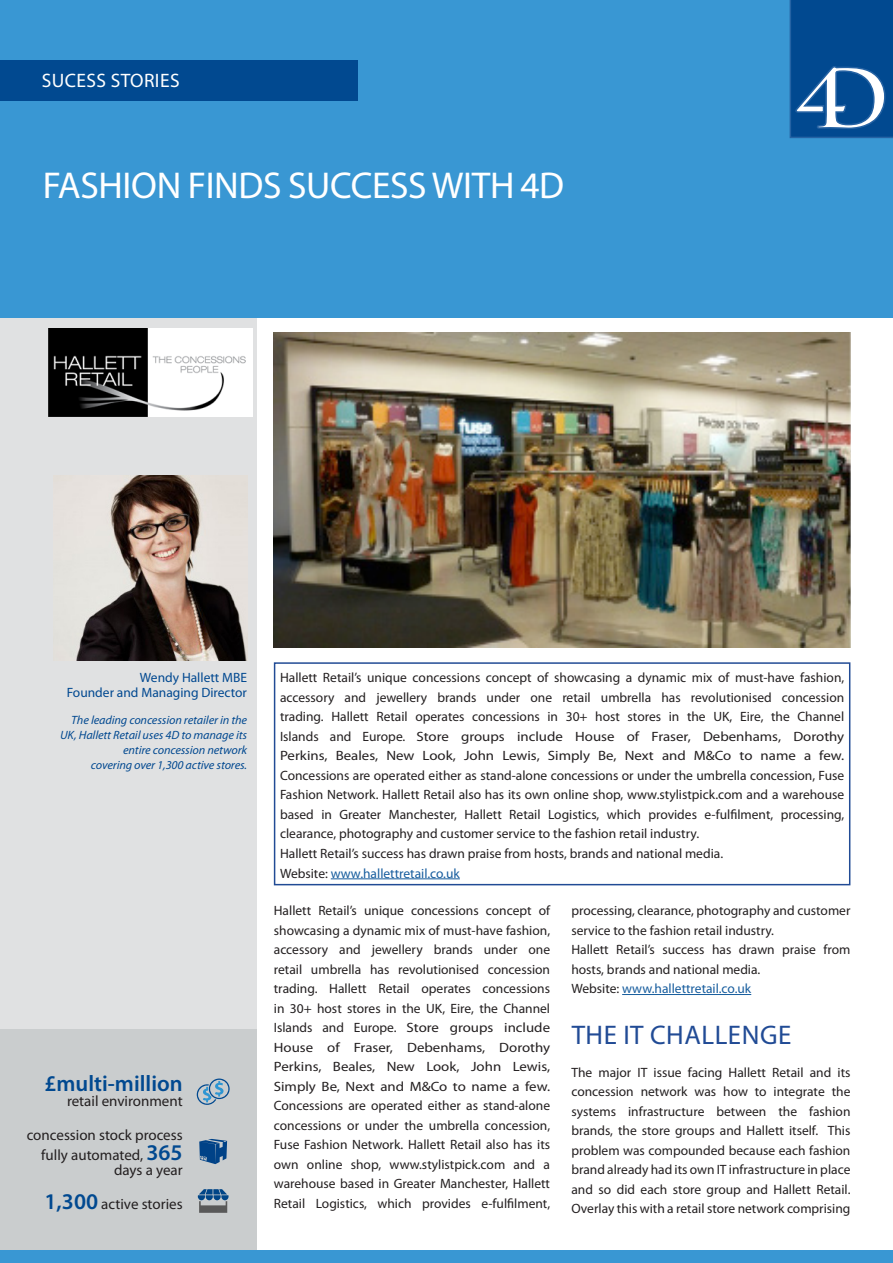
<style>
.page{position:relative;width:893px;height:1263px;background:#fff}
.page>*{position:absolute;margin:0;border:0;box-sizing:border-box;transform-origin:0 0}
.t1{font:37.5px "Myriad Pro";letter-spacing:-.01em;color:#fff}
.Titre{font:27px "Myriad Pro";letter-spacing:.02em;color:#214b95}
.PARAGRAPHE{font:600 22.5px "Myriad Pro";color:#014990}
.t2{font:19.5px "Myriad Pro";letter-spacing:.02em;color:#fff}
.PARAGRAPHE-2{font:15px/19.5px "Myriad Pro";color:#231f20;text-align:right}
.PARAGRAPHE-3{font:13.5px/19.5px "Myriad Pro";color:#231f20;text-align:justify}
.PARAGRAPHE-4{font:13.5px "Myriad Pro";color:#175d9e}
.legende{font:13.5px/15px "Myriad Pro";color:#014890;text-align:right}
.legende-2{font:italic 12px/15px "Myriad Pro";color:#014890;text-align:right}
.s1{color:#231f20}
.s2{font-weight:600;font-size:22.5px;color:#014990}
</style>
<div class="page">
<div style="left:0;top:1250px;width:893px;height:13px;background:#3997d3"></div>
<div style="left:0;top:1028px;width:257px;height:221px;background:#cacdce"></div>
<div style="left:0;top:314px;width:257px;height:714px;background:#e0e1e2"></div>
<div style="left:0;top:0;width:893px;height:318px;background:#3997d3"></div>
<img style="left:274px;top:332px;width:576px;height:316px">
<img style="left:56px;top:476px;width:191px;height:185px">
<img style="left:49px;top:328px;width:203px;height:88px">
<div style="left:274px;top:662px;width:576px;height:223px;border:2px solid #214b95"></div>
<hr style="left:331px;top:878px;width:129px;height:1px;background:#175d9e">
<hr style="left:622px;top:994px;width:129px;height:1px;background:#175d9e">
<div style="left:0;top:60px;width:358px;height:41px;background:#014990"></div>
<svg style="left:790px;top:0;width:103px;height:138px;background:#1c5c9c"></svg>
<svg style="left:198px;top:1189px;width:31px;height:24px"></svg>
<svg style="left:197px;top:1078px;width:33px;height:27px"></svg>
<svg style="left:199px;top:1139px;width:28px;height:25px"></svg>
<p class="t2" style="left:42px;top:69px;width:139px">SUCESS STORIES</p>
<p class="t1" style="left:43px;top:163px;width:523px">FASHION FINDS SUCCESS WITH 4D</p>
<p class="legende" style="left:67px;top:670px;width:182px">Wendy Hallett MBE<br>Founder and Managing Director</p>
<p class="PARAGRAPHE-3" style="left:280px;top:668px;width:566px">Hallett Retail’s unique concessions concept of showcasing a dynamic mix of must-have fashion, accessory and jewellery brands under one retail umbrella has revolutionised concession trading. Hallett Retail operates concessions in 30+ host stores in the UK, Eire, the Channel Islands and Europe. Store groups include House of Fraser, Debenhams, Dorothy Perkins, Beales, New Look, John Lewis, Simply Be, Next and M&amp;Co to name a few.<br>Concessions are operated either as stand-alone concessions or under the umbrella concession, Fuse Fashion Network. Hallett Retail also has its own online shop, www.stylistpick.com and a warehouse based in Greater Manchester, Hallett Retail Logistics, which provides e-fulfilment, processing, clearance, photography and customer service to the fashion retail industry.</p>
<p class="PARAGRAPHE-3" style="left:280px;top:843px;width:445px">Hallett Retail’s success has drawn praise from hosts, brands and national media.</p>
<p class="PARAGRAPHE-4" style="left:280px;top:865px;width:181px"><span class="s1">Website:</span> www.hallettretail.co.uk</p>
<p class="PARAGRAPHE-3" style="left:571px;top:901px;width:281px">processing, clearance, photography and customer service to the fashion retail industry.</p>
<p class="PARAGRAPHE-3" style="left:571px;top:940px;width:281px">Hallett Retail’s success has drawn praise from hosts, brands and national media.</p>
<p class="PARAGRAPHE-4" style="left:571px;top:980px;width:181px"><span class="s1">Website:</span> www.hallettretail.co.uk</p>
<p class="Titre" style="left:572px;top:1019px;width:221px">THE IT CHALLENGE</p>
<p class="PARAGRAPHE-3" style="left:571px;top:1062px;width:281px">The major IT issue facing Hallett Retail and its concession network was how to integrate the systems infrastructure between the fashion brands, the store groups and Hallett itself. This problem was compounded because each fashion brand already had its own IT infrastructure in place and so did each store group and Hallett Retail.<br>Overlay this with a retail store network comprising</p>
<p class="legende-2" style="left:60px;top:713px;width:189px">The leading concession retailer in the<br>UK, Hallett Retail uses 4D to manage its entire concession network</p>
<p class="legende-2" style="left:91px;top:758px;width:158px">covering over 1,300 active stores.</p>
<p class="PARAGRAPHE-3" style="left:274px;top:901px;width:278px">Hallett Retail’s unique concessions concept of showcasing a dynamic mix of must-have fashion, accessory and jewellery brands under one retail umbrella has revolutionised concession trading. Hallett Retail operates concessions in 30+ host stores in the UK, Eire, the Channel Islands and Europe. Store groups include House of Fraser, Debenhams, Dorothy Perkins, Beales, New Look, John Lewis, Simply Be, Next and M&amp;Co to name a few.<br>Concessions are operated either as stand-alone concessions or under the umbrella concession, Fuse Fashion Network. Hallett Retail also has its own online shop, www.stylistpick.com and a warehouse based in Greater Manchester, Hallett Retail Logistics, which provides e-fulfilment,</p>
<p class="PARAGRAPHE" style="left:44px;top:1069px;width:140px">£multi-million</p>
<p class="PARAGRAPHE-2" style="left:67px;top:1091px;width:117px">retail environment</p>
<p class="PARAGRAPHE-2" style="left:27px;top:1125px;width:157px">concession stock process fully automated, <span class="s2">365</span></p>
<p class="PARAGRAPHE-2" style="left:114px;top:1160px;width:70px">days a year</p>
<p class="PARAGRAPHE-2" style="left:45px;top:1194px;width:140px"><span class="s2">1,300</span> active stories</p>
</div>
